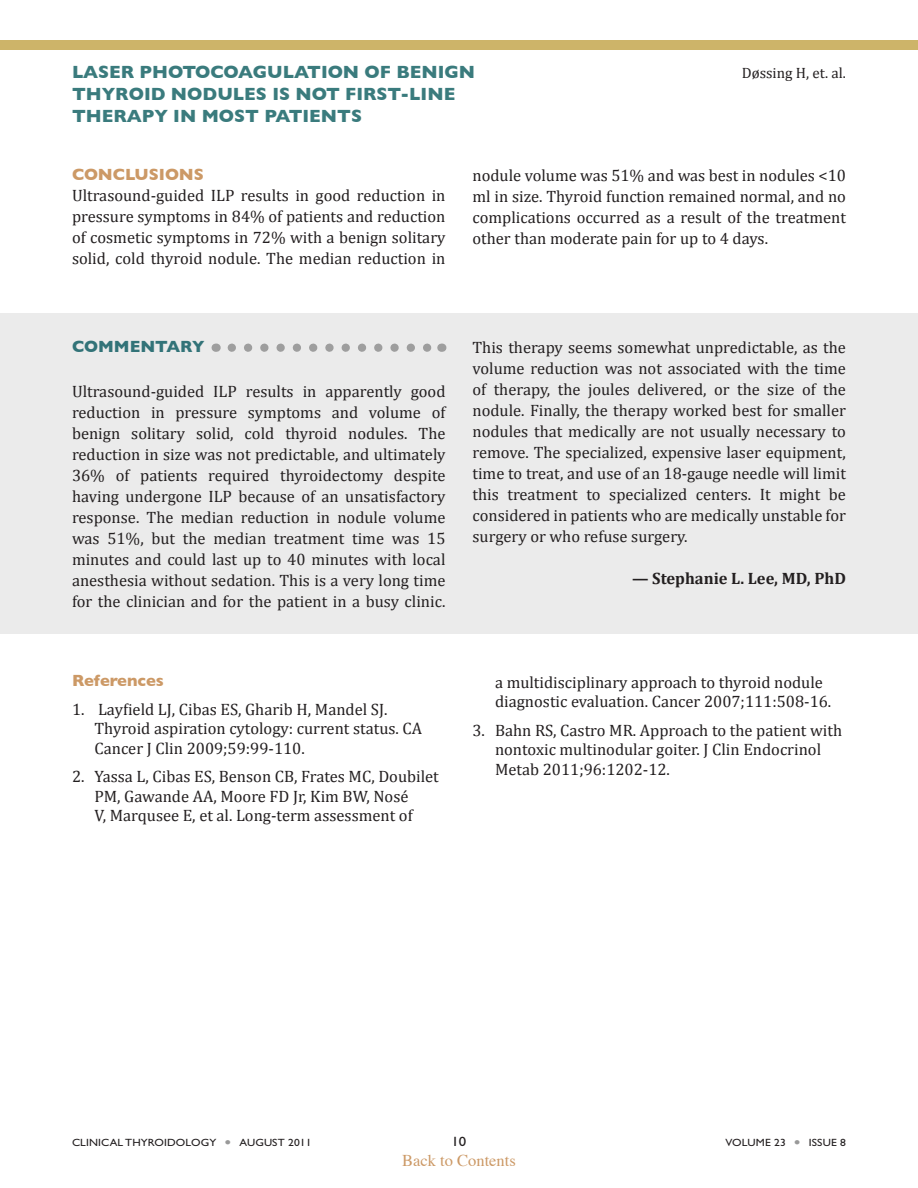
<style>
.page{position:relative;width:918px;height:1188px;background:#fff}
.page>*{position:absolute;margin:0;border:0;box-sizing:border-box;transform-origin:0 0}
.Topic_Header_page_2{font:700 18px/21.6px "Gill Sans";color:#3a7b7d}
.body_summary{font:16.5px/21px "Cambria";color:#231f20;text-align:justify}
.commentary_bullet{font:16.5px/19.5px "Cambria";color:#231f20}
.commentary_name{font:700 16.5px "Cambria";color:#231f20}
.t1{font:16.5px "Times";color:#c96}
.Body_Head_2{font:700 16.5px "Gill Sans";color:#c96}
.Commentary{font:700 16.5px "Gill Sans";color:#327378}
.commentary_reference{font:700 16.5px "Gill Sans";color:#c96}
.Topic_Header_page_2-2{font:15px "Cambria";color:#231f20}
.t2{font:13.5px "Gill Sans Std";color:#231f20;scale:1.1 1}
.t3{font:10.5px "Gill Sans Std";letter-spacing:.01em;color:#231f20;scale:1.1 1}
.s1{color:#999}
</style>
<div class="page">
<div style="left:0;top:40px;width:918px;height:10px;background:#cdb469"></div>
<div style="left:0;top:314px;width:918px;height:320px;background:#ebebeb"></div>
<svg style="left:232px;top:344px;width:200px;height:8px"></svg>
<p class="Topic_Header_page_2" style="left:72px;top:61px;width:405px">LASER PHOTOCOAGULATION OF BENIGN</p>
<p class="Topic_Header_page_2-2" style="left:742px;top:64px;width:106px">Døssing H, et. al.</p>
<p class="Topic_Header_page_2" style="left:72px;top:83px;width:385px">THYROID NODULES IS NOT FIRST-LINE<br>THERAPY IN MOST PATIENTS</p>
<p class="Body_Head_2" style="left:72px;top:165px;width:133px">CONCLUSIONS</p>
<p class="body_summary" style="left:72px;top:185px;width:375px">Ultrasound-guided ILP results in good reduction in pressure symptoms in 84% of patients and reduction of cosmetic symptoms in 72% with a benign solitary solid, cold thyroid nodule. The median reduction in</p>
<p class="body_summary" style="left:472px;top:165px;width:375px">nodule volume was 51% and was best in nodules &lt;10 ml in size. Thyroid function remained normal, and no complications occurred as a result of the treatment other than moderate pain for up to 4 days.</p>
<p class="Commentary" style="left:72px;top:337px;width:134px">COMMENTARY</p>
<p class="body_summary" style="left:72px;top:381px;width:375px">Ultrasound-guided ILP results in apparently good reduction in pressure symptoms and volume of benign solitary solid, cold thyroid nodules. The reduction in size was not predictable, and ultimately 36% of patients required thyroidectomy despite having undergone ILP because of an unsatisfactory response. The median reduction in nodule volume was 51%, but the median treatment time was 15 minutes and could last up to 40 minutes with local anesthesia without sedation. This is a very long time for the clinician and for the patient in a busy clinic.</p>
<p class="commentary_reference" style="left:72px;top:671px;width:93px">References</p>
<p class="commentary_bullet" style="left:94px;top:699px;width:329px;text-indent:-22px">1. Layfield LJ, Cibas ES, Gharib H, Mandel SJ.<br>Thyroid aspiration cytology: current status. CA<br>Cancer J Clin 2009;59:99-110.</p>
<p class="commentary_bullet" style="left:72px;top:767px;width:368px;text-align:center">2. Yassa L, Cibas ES, Benson CB, Frates MC, Doubilet<br>PM, Gawande AA, Moore FD Jr, Kim BW, Nosé<br>V, Marqusee E, et al. Long-term assessment of</p>
<p class="body_summary" style="left:472px;top:337px;width:375px">This therapy seems somewhat unpredictable, as the volume reduction was not associated with the time of therapy, the joules delivered, or the size of the nodule. Finally, the therapy worked best for smaller nodules that medically are not usually necessary to remove. The specialized, expensive laser equipment, time to treat, and use of an 18-gauge needle will limit this treatment to specialized centers. It might be considered in patients who are medically unstable for surgery or who refuse surgery.</p>
<p class="commentary_name" style="left:632px;top:569px;width:215px">— Stephanie L. Lee, MD, PhD</p>
<p class="commentary_bullet" style="left:495px;top:672px;width:338px">a multidisciplinary approach to thyroid nodule diagnostic evaluation. Cancer 2007;111:508-16.</p>
<p class="commentary_bullet" style="left:495px;top:720px;width:349px;text-indent:-22px">3. Bahn RS, Castro MR. Approach to the patient with nontoxic multinodular goiter. J Clin Endocrinol<br>Metab 2011;96:1202-12.</p>
<p class="t3" style="left:72px;top:1137px;width:219px">CLINICAL THYROIDOLOGY <span class="s1">●</span> AUGUST 2011</p>
<p class="t2" style="left:451px;top:1134px;width:15px">10</p>
<p class="t3" style="left:726px;top:1137px;width:111px">VOLUME 23 <span class="s1">●</span> ISSUE 8</p>
<p class="t1" style="left:402px;top:1145px;width:115px">Back to Contents</p>
</div>
